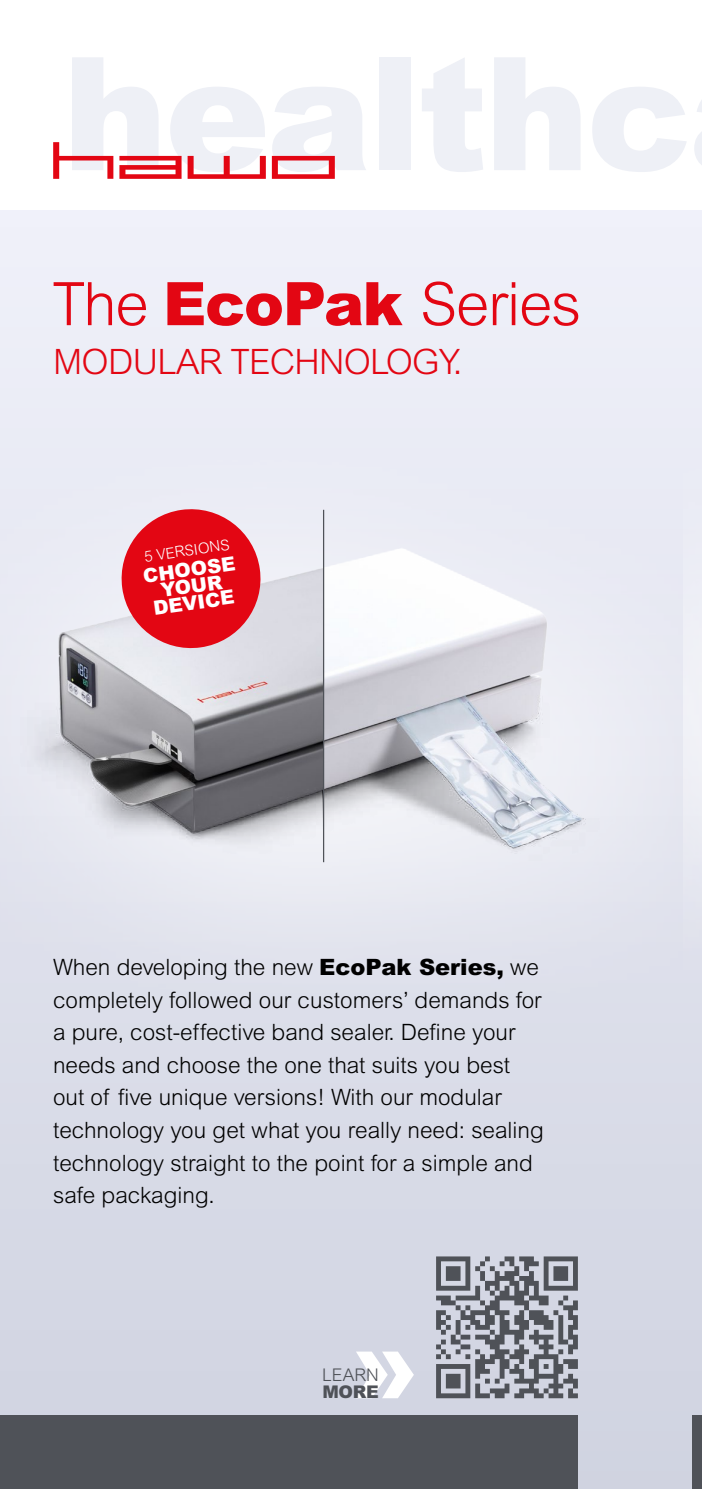
<style>
.page{position:relative;width:702px;height:1489px;background:#fff}
.page>*{position:absolute;margin:0;border:0;box-sizing:border-box;transform-origin:0 0}
.t1{font:300 60px "Arial MT Std";letter-spacing:-.02em;color:#e30613}
.t2{font:300 35px "Arial MT Std";letter-spacing:-.02em;color:#e30613}
.t3{font:300 22.5px/32.5px "Arial MT Std";color:#000}
.t4{font:900 19.5px/16.5px "Arial MT Std";color:#fff;text-align:center}
.t5{font:300 17.5px "Arial MT Std";color:#4f5258}
.t6{font:900 17.5px "Arial MT Std";color:#4f5258}
.t7{font:300 15px "Arial MT Std";color:#fff}
.s1{font-weight:900}
</style>
<div class="page">
<svg style="left:691px;top:211px;width:11px;height:1204px;background:#dcdfea"></svg>
<div style="left:691px;top:1415px;width:11px;height:73px;background:#4f5258"></div>
<div style="left:0;top:211px;width:691px;height:1277px;background:linear-gradient(to bottom,#f2f3fb,#d0d4e1)"></div>
<div style="left:0;top:1415px;width:578px;height:73px;background:#4f5258"></div>
<svg style="left:53px;top:142px;width:282px;height:37px"></svg>
<img style="left:683px;top:953px;width:19px;height:77px">
<div style="left:651px;top:352px;width:51px;height:601px;background:#e8eaf3"></div>
<img style="left:2px;top:464px;width:634px;height:492px">
<svg style="left:117px;top:504px;width:148px;height:148px;background:#e44b57"></svg>
<hr style="left:323px;top:510px;width:1px;height:352px;background:#4f5258">
<svg style="left:356px;top:1351px;width:58px;height:47px"></svg>
<svg style="left:436px;top:1256px;width:142px;height:142px;background:#90939c"></svg>
<h1 class="t1" style="left:52px;top:270px;width:530px">The <span class="s1">EcoPak</span> Series</h1>
<h2 class="t2" style="left:53px;top:342px;width:411px">MODULAR TECHNOLOGY.</h2>
<p class="t7" style="left:143px;top:548px;width:87px;rotate:-8deg">5 VERSIONS</p>
<p class="t4" style="left:142px;top:567px;width:94px;rotate:-8deg">CHOOSE<br>YOUR<br>DEVICE</p>
<p class="t3" style="left:53px;top:951px;width:492px">When developing the new <span class="s1">EcoPak Series,</span> we completely followed our customers’ demands for a pure, cost-effective band sealer. Define your needs and choose the one that suits you best out of five unique versions! With our modular technology you get what you really need: sealing technology straight to the point for a simple and safe packaging.</p>
<p class="t5" style="left:322px;top:1364px;width:58px">LEARN</p>
<p class="t6" style="left:322px;top:1380px;width:58px">MORE</p>
</div>
